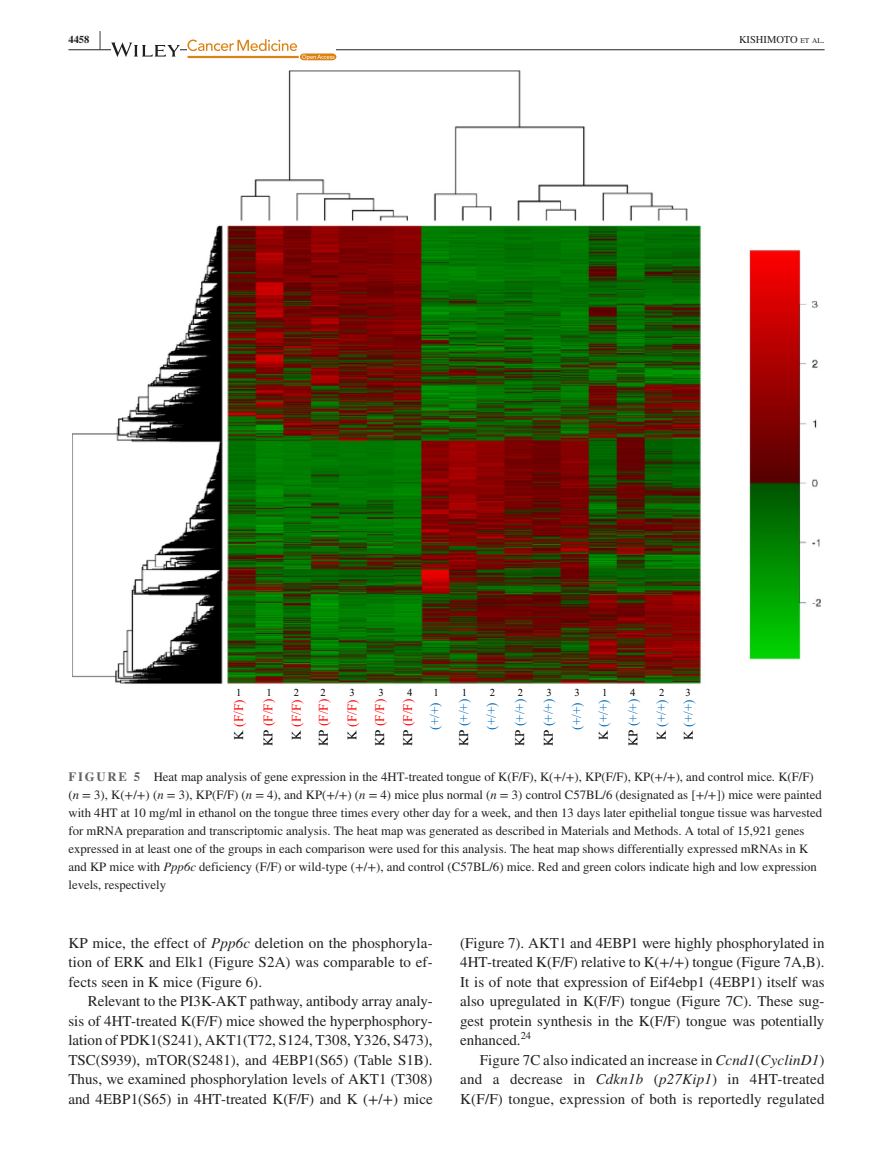
<style>
.page{position:relative;width:893px;height:1174px;background:#fff}
.page>*{position:absolute;margin:0;border:0;box-sizing:border-box;transform-origin:0 0}
.t1{font:700 25.95px "STIX";color:#231f20;scale:.36 1}
.t2{font:15px/19.5px "STIX";color:#231f20;text-align:justify}
.t3{font:13.2px/26.7px "Times New Roman";letter-spacing:-.01em;color:#0070c0}
.t4{font:13.2px "Times New Roman";letter-spacing:-.01em;color:#f00}
.t5{font:12.75px/18px "STIX";color:#231f20}
.t6{font:10.65px "Times New Roman";color:#000}
.t7{font:10.5px "STIX";color:#231f20}
.t8{font:700 10.5px "STIX";color:#231f20}
.t9{font:10.5px "STIX";color:#231f20}
.s1{font-size:7.35px}
.s2{color:#000}
.s3{font-weight:700;color:#636366}
.s4{font-style:italic}
</style>
<div class="page">
<hr style="left:68px;top:49px;width:756px;height:1px;background:#231f20">
<svg style="left:111px;top:43px;width:69px;height:14px"></svg>
<svg style="left:187px;top:39px;width:149px;height:21px"></svg>
<img style="left:72px;top:70px;width:749px;height:614px">
<p class="t8" style="left:68px;top:33px;width:22px">4458</p>
<h1 class="t1" style="left:99px;top:25px;width:7px">|</h1>
<p class="t7" style="left:739px;top:32px;width:87px">KISHIMOTO <span class="s1">et al</span>.</p>
<p class="t6" style="left:236px;top:686px;width:7px">1</p>
<p class="t6" style="left:266px;top:686px;width:7px">1</p>
<p class="t6" style="left:294px;top:686px;width:7px">2</p>
<p class="t6" style="left:574px;top:686px;width:7px">3</p>
<p class="t6" style="left:321px;top:686px;width:7px">2</p>
<p class="t6" style="left:350px;top:686px;width:7px">3</p>
<p class="t6" style="left:378px;top:686px;width:7px">3</p>
<p class="t6" style="left:407px;top:686px;width:7px">4</p>
<p class="t6" style="left:433px;top:686px;width:7px">1</p>
<p class="t6" style="left:602px;top:686px;width:7px">1</p>
<p class="t6" style="left:462px;top:686px;width:7px">1</p>
<p class="t6" style="left:518px;top:686px;width:7px">2</p>
<p class="t6" style="left:490px;top:686px;width:7px">2</p>
<p class="t6" style="left:630px;top:686px;width:7px">4</p>
<p class="t6" style="left:546px;top:686px;width:7px">3</p>
<p class="t6" style="left:685px;top:686px;width:7px">3</p>
<p class="t6" style="left:659px;top:686px;width:7px">2</p>
<p class="t4" style="left:400px;top:746px;width:49px;rotate:-90deg"><span class="s2">KP</span> (F/F)</p>
<p class="t3" style="left:620px;top:746px;width:49px;rotate:-90deg"><span class="s2">KP</span> (+/+)</p>
<p class="t4" style="left:260px;top:746px;width:49px;rotate:-90deg"><span class="s2">KP</span> (F/F)</p>
<p class="t4" style="left:315px;top:746px;width:49px;rotate:-90deg"><span class="s2">KP</span> (F/F)</p>
<p class="t4" style="left:372px;top:746px;width:49px;rotate:-90deg"><span class="s2">KP</span> (F/F)</p>
<p class="t3" style="left:478px;top:729px;width:29px;rotate:-90deg">(+/+)</p>
<p class="t3" style="left:535px;top:746px;width:49px;rotate:-90deg"><span class="s2">KP</span> (+/+)</p>
<p class="t3" style="left:590px;top:739px;width:42px;rotate:-90deg"><span class="s2">K</span> (+/+)</p>
<p class="t4" style="left:231px;top:739px;width:42px;rotate:-90deg"><span class="s2">K</span> (F/F)</p>
<p class="t4" style="left:289px;top:739px;width:42px;rotate:-90deg"><span class="s2">K</span> (F/F)</p>
<p class="t4" style="left:344px;top:739px;width:42px;rotate:-90deg"><span class="s2">K</span> (F/F)</p>
<p class="t3" style="left:450px;top:746px;width:49px;rotate:-90deg"><span class="s2">KP</span> (+/+)</p>
<p class="t3" style="left:506px;top:746px;width:49px;rotate:-90deg"><span class="s2">KP</span> (+/+)</p>
<p class="t3" style="left:563px;top:729px;width:29px;rotate:-90deg">(+/+)</p>
<p class="t3" style="left:421px;top:729px;width:29px;rotate:-90deg">(+/+)</p>
<p class="t3" style="left:648px;top:739px;width:42px;rotate:-90deg"><span class="s2">K</span> (+/+)<br><span class="s2">K</span> (+/+)</p>
<p class="t5" style="left:68px;top:768px;width:755px"><span class="s3">FIGURE 5</span> Heat map analysis of gene expression in the 4HT-treated tongue of K(F/F), K(+/+), KP(F/F), KP(+/+), and control mice. K(F/F) (<span class="s4">n</span> = 3), K(+/+) (<span class="s4">n</span> = 3), KP(F/F) (<span class="s4">n</span> = 4), and KP(+/+) (<span class="s4">n</span> = 4) mice plus normal (<span class="s4">n</span> = 3) control C57BL/6 (designated as [+/+]) mice were painted with 4HT at 10 mg/ml in ethanol on the tongue three times every other day for a week, and then 13 days later epithelial tongue tissue was harvested for mRNA preparation and transcriptomic analysis. The heat map was generated as described in Materials and Methods. A total of 15,921 genes expressed in at least one of the groups in each comparison were used for this analysis. The heat map shows differentially expressed mRNAs in K and KP mice with <span class="s4">Ppp6c</span> deficiency (F/F) or wild-type (+/+), and control (C57BL/6) mice. Red and green colors indicate high and low expression levels, respectively</p>
<p class="t2" style="left:68px;top:934px;width:366px">KP mice, the effect of <span class="s4">Ppp6c</span> deletion on the phosphoryla&shy;tion of ERK and Elk1 (Figure S2A) was comparable to ef&shy;fects seen in K mice (Figure 6).</p>
<p class="t2" style="left:68px;top:992px;width:366px;text-indent:20px">Relevant to the PI3K-AKT pathway, antibody array analy&shy;sis of 4HT-treated K(F/F) mice showed the hyperphosphory&shy;lation of PDK1(S241), AKT1(T72, S124, T308, Y326, S473), TSC(S939), mTOR(S2481), and 4EBP1(S65) (Table S1B).<br>Thus, we examined phosphorylation levels of AKT1 (T308) and 4EBP1(S65) in 4HT-treated K(F/F) and K (+/+) mice</p>
<p class="t2" style="left:460px;top:934px;width:366px">(Figure 7). AKT1 and 4EBP1 were highly phosphorylated in 4HT-treated K(F/F) relative to K(+/+) tongue (Figure 7A,B).<br>It is of note that expression of Eif4ebp1 (4EBP1) itself was also upregulated in K(F/F) tongue (Figure 7C). These sug&shy;gest protein synthesis in the K(F/F) tongue was potentially enhanced.</p>
<p class="t9" style="left:521px;top:1028px;width:12px">24</p>
<p class="t2" style="left:460px;top:1051px;width:366px;text-indent:20px">Figure 7C also indicated an increase in <span class="s4">Ccnd1</span>(<span class="s4">CyclinD1</span>) and a decrease in <span class="s4">Cdkn1b</span> (<span class="s4">p27Kip1</span>) in 4HT-treated K(F/F) tongue, expression of both is reportedly regulated</p>
</div>
